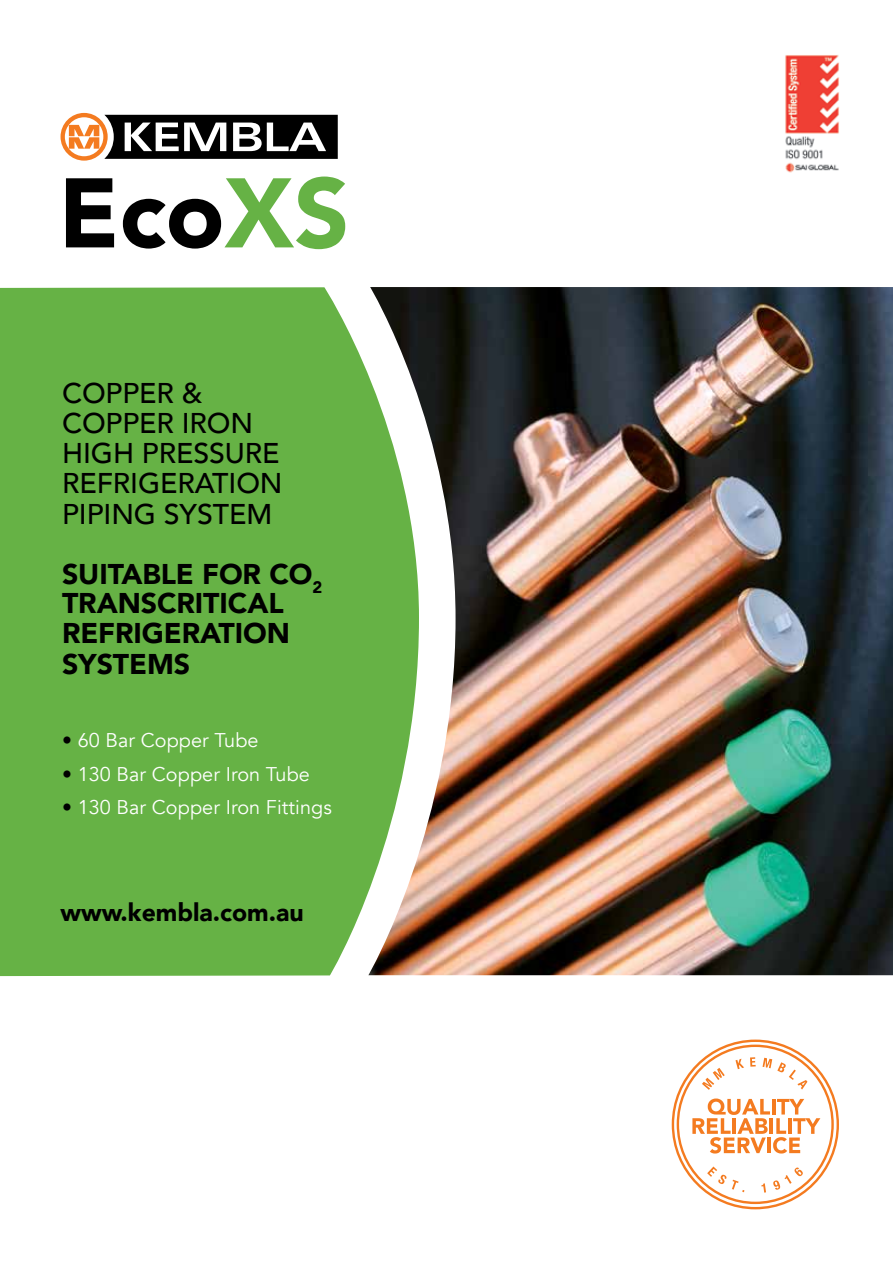
<style>
.page{position:relative;width:893px;height:1263px;background:#fff}
.page>*{position:absolute;margin:0;border:0;box-sizing:border-box;transform-origin:0 0}
.t1{font:900 97.65px "Avenir";color:#000}
.t2{font:500 28.5px/30px "Avenir";letter-spacing:-.005em;color:#000}
.t3{font:900 28.5px/30px "Avenir";letter-spacing:-.005em;color:#000}
.t4{font:900 24.75px "Avenir";color:#000}
.t5{font:19.8px "Avenir";letter-spacing:.005em;color:#fff}
.s1{color:#66b245}
.s2{color:#000}
</style>
<div class="page">
<div style="left:0;top:287px;width:419px;height:689px;background:#66b245"></div>
<img style="left:368px;top:287px;width:525px;height:688px">
<img style="left:785px;top:55px;width:55px;height:118px">
<svg style="left:61px;top:113px;width:277px;height:48px"></svg>
<svg style="left:672px;top:1039px;width:167px;height:170px"></svg>
<h1 class="t1" style="left:58px;top:130px;width:292px">Eco<span class="s1">XS</span></h1>
<h2 class="t2" style="left:62px;top:377px;width:222px">COPPER &amp;<br>COPPER IRON<br>HIGH PRESSURE<br>REFRIGERATION<br>PIPING SYSTEM</h2>
<h2 class="t3" style="left:62px;top:558px;width:262px">SUITABLE FOR CO<sub>2<br></sub>TRANSCRITICAL<br>REFRIGERATION<br>SYSTEMS</h2>
<p class="t5" style="left:62px;top:728px;width:198px"><span class="s2">•</span> 60 Bar Copper Tube</p>
<p class="t5" style="left:62px;top:763px;width:249px"><span class="s2">•</span> 130 Bar Copper Iron Tube</p>
<p class="t5" style="left:62px;top:796px;width:271px"><span class="s2">•</span> 130 Bar Copper Iron Fittings</p>
<p class="t4" style="left:61px;top:891px;width:245px">www.kembla.com.au</p>
</div>
